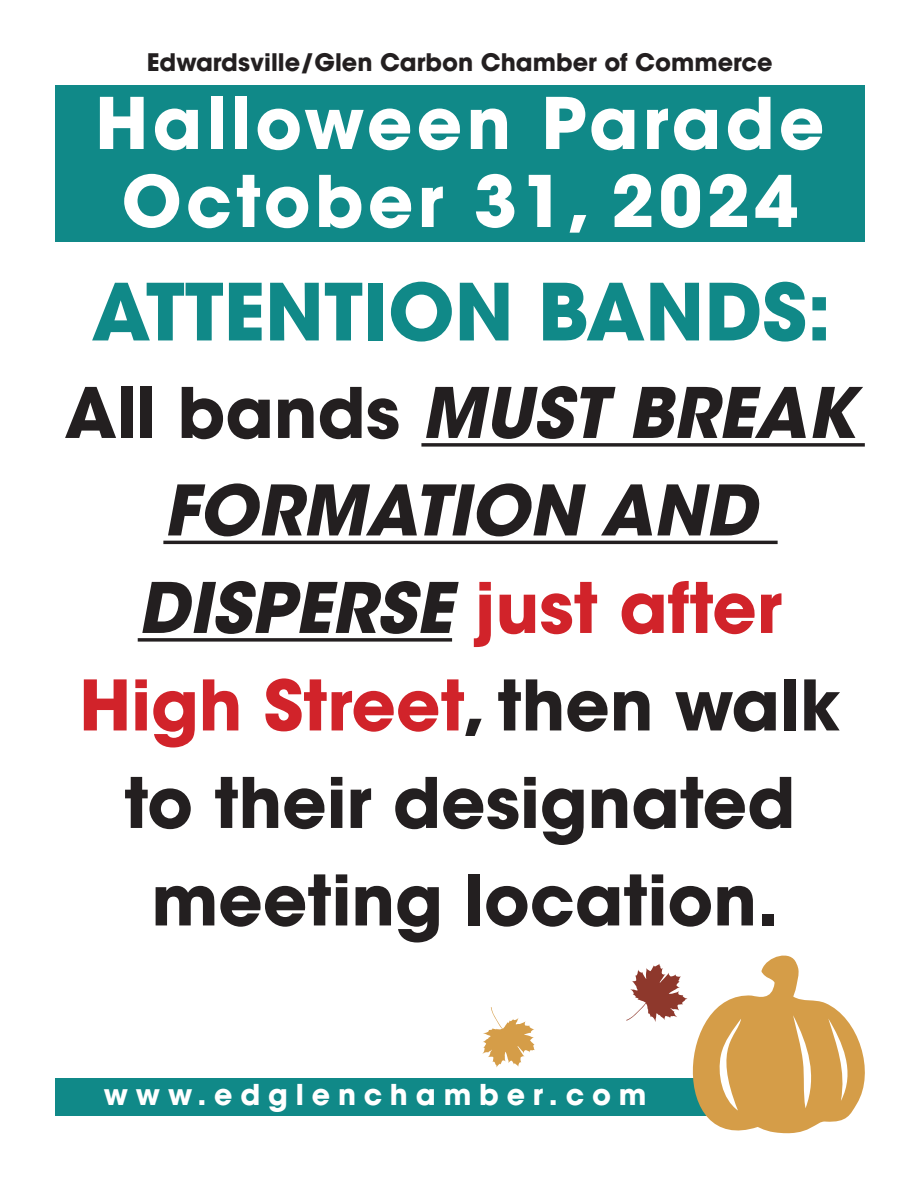
<style>
.page{position:relative;width:918px;height:1188px;background:#fff}
.page>*{position:absolute;margin:0;border:0;box-sizing:border-box;transform-origin:0 0}
.t1{font:700 78px "ITC Avant Garde Std";color:#108988}
.Body_copy{font:700 70.5px "ITC Avant Garde Std";letter-spacing:.06em;color:#fff}
.t2{font:700 69px/97.5px "ITC Avant Garde Std";color:#231f20;text-align:center}
.Body_copy-2{font:700 28.5px "ITC Avant Garde Std";letter-spacing:.275em;color:#fff}
.Body_copy-3{font:700 24px "ITC Avant Garde Std";color:#231f20}
.s1{font-style:italic}
.s2{color:#d1232a}
</style>
<div class="page">
<svg style="left:421px;top:443px;width:444px;height:4px;background:#413d3e"></svg>
<hr style="left:163px;top:541px;width:615px;height:3px;background:#231f20">
<svg style="left:138px;top:638px;width:314px;height:4px"></svg>
<div style="left:55px;top:85px;width:810px;height:156px;background:#108988"></div>
<div style="left:55px;top:1078px;width:733px;height:38px;background:#108988"></div>
<svg style="left:482px;top:1007px;width:53px;height:60px"></svg>
<svg style="left:626px;top:955px;width:239px;height:179px"></svg>
<p class="Body_copy-3" style="left:147px;top:47px;width:627px">Edwardsville/Glen Carbon Chamber of Commerce</p>
<p class="Body_copy" style="left:95px;top:77px;width:731px">Halloween Parade</p>
<p class="Body_copy" style="left:122px;top:155px;width:678px">October 31, 2024</p>
<p class="t1" style="left:91px;top:261px;width:741px">ATTENTION BANDS:</p>
<p class="t2" style="left:64px;top:363px;width:792px">All bands <span class="s1">MUST BREAK<br>FORMATION AND<br>DISPERSE</span> <span class="s2">just after<br>High Street</span>, then walk to their designated meeting location.</p>
<p class="Body_copy-2" style="left:104px;top:1076px;width:544px">www.edglenchamber.com</p>
</div>
